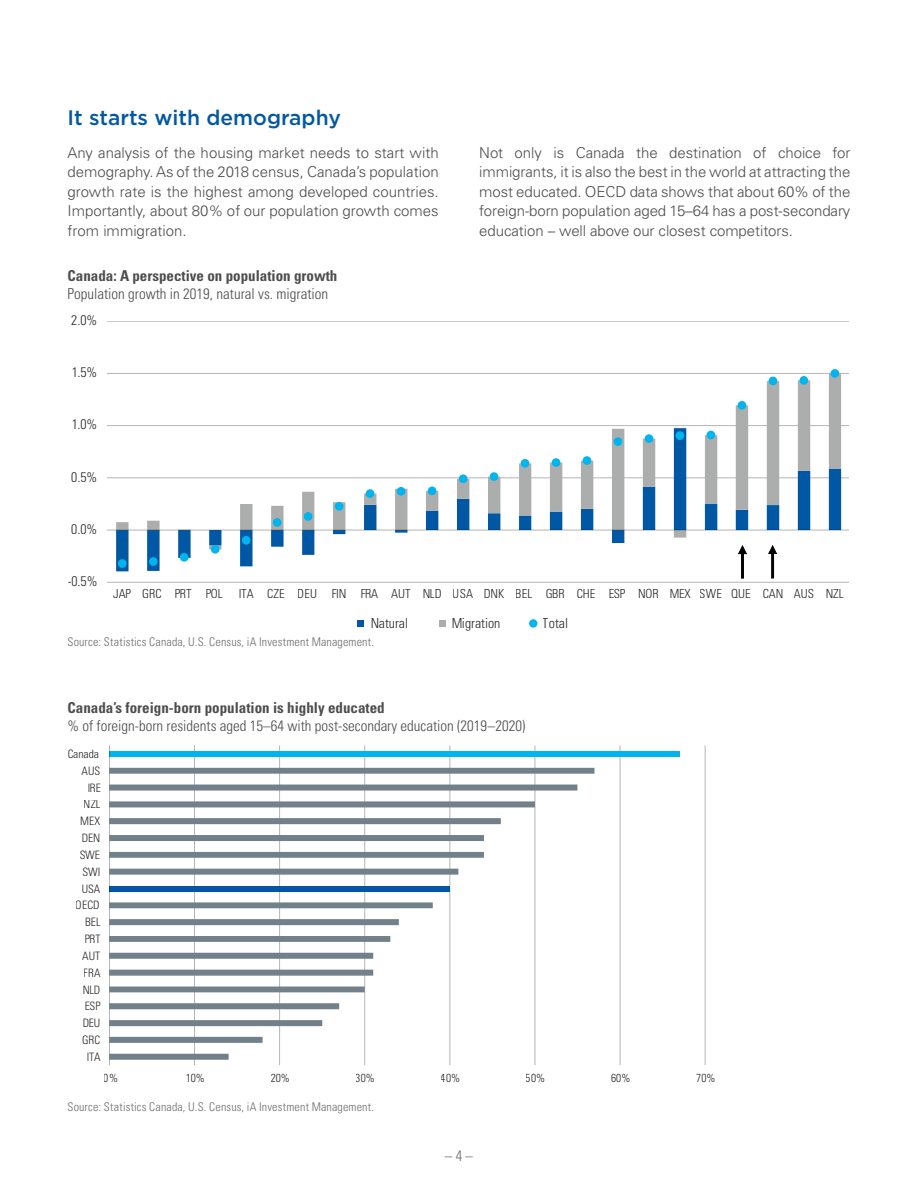
<style>
.page{position:relative;width:918px;height:1188px;background:#fff}
.page>*{position:absolute;margin:0;border:0;box-sizing:border-box;transform-origin:0 0}
.H2_-_heading_v2_-_sp{font:500 21px "Gotham";color:#0058a4}
.p_-_body_copy{font:300 15px/19.5px "Univers LT Pro 45";letter-spacing:-.005em;color:#4d4d4f;text-align:justify}
.t1{font:300 condensed 15px "Univers LT Pro";color:#4d4d4f}
.t2{font:700 condensed 15px "Univers LT Pro";color:#4d4d4f}
.t3{font:300 condensed 15px "Univers LT Pro";color:#6d6e71}
.t4{font:300 condensed 13.8px "Univers LT Pro";color:#000}
.t5{font:300 condensed 12.45px "Univers LT Pro";color:#000}
.t6{font:300 condensed 12px "Univers LT Pro";letter-spacing:.015em;color:#6d6e71}
.t7{font:300 condensed 11.55px "Univers LT Pro";color:#000}
</style>
<div class="page">
<hr style="left:107px;top:582px;width:742px;height:1px;background:#000">
<hr style="left:107px;top:478px;width:742px;height:1px;background:#000">
<hr style="left:107px;top:425px;width:742px;height:1px;background:#000">
<hr style="left:107px;top:373px;width:742px;height:1px;background:#000">
<hr style="left:107px;top:321px;width:742px;height:1px;background:#000">
<svg style="left:116px;top:549px;width:199px;height:22px"></svg>
<svg style="left:116px;top:374px;width:725px;height:175px"></svg>
<hr style="left:107px;top:530px;width:742px;height:1px;background:#000">
<div style="left:119px;top:560px;width:6px;height:7px;background:#00b5ef;border-radius:50%"></div>
<div style="left:118px;top:559px;width:9px;height:9px;border:2px solid #00b5ef;border-radius:50%"></div>
<div style="left:150px;top:558px;width:6px;height:7px;background:#00b5ef;border-radius:50%"></div>
<div style="left:149px;top:557px;width:9px;height:9px;border:2px solid #00b5ef;border-radius:50%"></div>
<div style="left:180px;top:553px;width:9px;height:9px;border:2px solid #00b5ef;border-radius:50%"></div>
<div style="left:211px;top:545px;width:9px;height:9px;border:2px solid #00b5ef;border-radius:50%"></div>
<div style="left:242px;top:536px;width:9px;height:9px;border:2px solid #00b5ef;border-radius:50%"></div>
<div style="left:274px;top:519px;width:6px;height:7px;background:#00b5ef;border-radius:50%"></div>
<div style="left:273px;top:518px;width:8px;height:9px;border:2px solid #00b5ef;border-radius:50%"></div>
<div style="left:305px;top:513px;width:6px;height:7px;background:#00b5ef;border-radius:50%"></div>
<div style="left:304px;top:512px;width:8px;height:9px;border:2px solid #00b5ef;border-radius:50%"></div>
<div style="left:335px;top:502px;width:9px;height:9px;border:2px solid #00b5ef;border-radius:50%"></div>
<div style="left:367px;top:490px;width:6px;height:7px;background:#00b5ef;border-radius:50%"></div>
<div style="left:366px;top:489px;width:8px;height:9px;border:2px solid #00b5ef;border-radius:50%"></div>
<div style="left:397px;top:487px;width:8px;height:9px;border:2px solid #00b5ef;border-radius:50%"></div>
<div style="left:428px;top:487px;width:8px;height:8px;border:2px solid #00b5ef;border-radius:50%"></div>
<div style="left:459px;top:474px;width:8px;height:9px;border:2px solid #00b5ef;border-radius:50%"></div>
<div style="left:490px;top:472px;width:8px;height:9px;border:2px solid #00b5ef;border-radius:50%"></div>
<div style="left:521px;top:459px;width:8px;height:9px;border:2px solid #00b5ef;border-radius:50%"></div>
<div style="left:553px;top:459px;width:6px;height:7px;background:#00b5ef;border-radius:50%"></div>
<div style="left:552px;top:458px;width:8px;height:9px;border:2px solid #00b5ef;border-radius:50%"></div>
<div style="left:584px;top:457px;width:6px;height:7px;background:#00b5ef;border-radius:50%"></div>
<div style="left:583px;top:456px;width:8px;height:9px;border:2px solid #00b5ef;border-radius:50%"></div>
<div style="left:614px;top:437px;width:8px;height:9px;border:2px solid #00b5ef;border-radius:50%"></div>
<div style="left:645px;top:434px;width:8px;height:9px;border:2px solid #00b5ef;border-radius:50%"></div>
<div style="left:676px;top:431px;width:8px;height:9px;border:2px solid #00b5ef;border-radius:50%"></div>
<div style="left:707px;top:431px;width:8px;height:8px;border:2px solid #00b5ef;border-radius:50%"></div>
<div style="left:738px;top:401px;width:8px;height:9px;border:2px solid #00b5ef;border-radius:50%"></div>
<div style="left:769px;top:377px;width:8px;height:8px;border:2px solid #00b5ef;border-radius:50%"></div>
<div style="left:800px;top:376px;width:8px;height:9px;border:2px solid #00b5ef;border-radius:50%"></div>
<div style="left:831px;top:369px;width:8px;height:9px;border:2px solid #00b5ef;border-radius:50%"></div>
<div style="left:357px;top:620px;width:6px;height:7px;background:#0058a4"></div>
<div style="left:439px;top:620px;width:6px;height:7px;background:#abaead"></div>
<div style="left:529px;top:619px;width:8px;height:9px;background:#00b5ef;border-radius:50%"></div>
<svg style="left:738px;top:544px;width:9px;height:35px"></svg>
<svg style="left:768px;top:544px;width:9px;height:35px"></svg>
<hr style="left:194px;top:746px;width:1px;height:319px;background:#000">
<hr style="left:279px;top:746px;width:1px;height:319px;background:#000">
<hr style="left:364px;top:746px;width:1px;height:319px;background:#000">
<hr style="left:450px;top:746px;width:1px;height:319px;background:#000">
<hr style="left:535px;top:746px;width:1px;height:319px;background:#000">
<hr style="left:620px;top:746px;width:1px;height:319px;background:#000">
<hr style="left:705px;top:746px;width:1px;height:319px;background:#000">
<div style="left:109px;top:751px;width:571px;height:6px;background:#00b5ef"></div>
<svg style="left:110px;top:768px;width:484px;height:292px"></svg>
<hr style="left:109px;top:746px;width:1px;height:319px;background:#000">
<h2 class="H2_-_heading_v2_-_sp" style="left:68px;top:104px;width:275px">It starts with demography</h2>
<p class="p_-_body_copy" style="left:68px;top:142px;width:373px">Any analysis of the housing market needs to start with demography. As of the 2018 census, Canada’s population growth rate is the highest among developed countries.<br>Importantly, about 80% of our population growth comes from immigration.</p>
<p class="p_-_body_copy" style="left:479px;top:142px;width:373px">Not only is Canada the destination of choice for immigrants, it is also the best in the world at attracting the most educated. OECD data shows that about 60% of the foreign-born population aged 15–64 has a post-secondary education – well above our closest competitors.</p>
<p class="t2" style="left:68px;top:266px;width:271px">Canada: A perspective on population growth</p>
<p class="t1" style="left:68px;top:283px;width:262px">Population growth in 2019, natural vs. migration</p>
<p class="t4" style="left:71px;top:311px;width:28px">2.0%</p>
<p class="t4" style="left:71px;top:363px;width:28px">1.5%</p>
<p class="t4" style="left:71px;top:415px;width:28px">1.0%</p>
<p class="t4" style="left:71px;top:467px;width:28px">0.5%</p>
<p class="t4" style="left:71px;top:520px;width:28px">0.0%</p>
<p class="t4" style="left:68px;top:572px;width:32px">-0.5%</p>
<p class="t5" style="left:113px;top:585px;width:111px">JAP GRC PRT POL</p>
<p class="t5" style="left:239px;top:585px;width:607px">ITA CZE DEU FIN FRA AUT NLD USA DNK BEL GBR CHE ESP NOR MEX SWE QUE CAN AUS NZL</p>
<p class="t4" style="left:370px;top:614px;width:39px">Natural</p>
<p class="t4" style="left:451px;top:614px;width:51px">Migration</p>
<p class="t4" style="left:543px;top:614px;width:27px">Total</p>
<p class="t6" style="left:68px;top:633px;width:308px">Source: Statistics Canada, U.S. Census, iA Investment Management.</p>
<p class="t2" style="left:68px;top:698px;width:319px">Canada’s foreign-born population is highly educated</p>
<p class="t1" style="left:68px;top:715px;width:459px">% of foreign-born residents aged 15–64 with post-secondary education (2019–2020)</p>
<p class="t7" style="left:68px;top:746px;width:33px">Canada</p>
<p class="t7" style="left:82px;top:763px;width:20px">AUS</p>
<p class="t7" style="left:87px;top:780px;width:15px">IRE</p>
<p class="t7" style="left:84px;top:797px;width:18px">NZL</p>
<p class="t7" style="left:80px;top:813px;width:22px">MEX</p>
<p class="t7" style="left:82px;top:830px;width:20px">DEN</p>
<p class="t7" style="left:79px;top:847px;width:22px">SWE</p>
<p class="t7" style="left:82px;top:864px;width:20px">SWI</p>
<p class="t7" style="left:82px;top:881px;width:20px">USA</p>
<p class="t7" style="left:76px;top:897px;width:25px">OECD</p>
<p class="t7" style="left:85px;top:914px;width:17px">BEL</p>
<p class="t7" style="left:84px;top:931px;width:18px">PRT</p>
<p class="t7" style="left:82px;top:948px;width:20px">AUT</p>
<p class="t7" style="left:84px;top:965px;width:18px">FRA</p>
<p class="t7" style="left:82px;top:982px;width:20px">NLD</p>
<p class="t7" style="left:84px;top:998px;width:18px">ESP</p>
<p class="t7" style="left:82px;top:1015px;width:20px">DEU</p>
<p class="t7" style="left:82px;top:1032px;width:20px">GRC</p>
<p class="t7" style="left:87px;top:1049px;width:16px">ITA</p>
<p class="t7" style="left:104px;top:1070px;width:16px">0%</p>
<p class="t7" style="left:186px;top:1070px;width:21px">10%</p>
<p class="t7" style="left:271px;top:1070px;width:21px">20%</p>
<p class="t7" style="left:356px;top:1070px;width:21px">30%</p>
<p class="t7" style="left:441px;top:1070px;width:21px">40%</p>
<p class="t7" style="left:526px;top:1070px;width:21px">50%</p>
<p class="t7" style="left:611px;top:1070px;width:21px">60%</p>
<p class="t7" style="left:696px;top:1070px;width:21px">70%</p>
<p class="t6" style="left:68px;top:1098px;width:308px">Source: Statistics Canada, U.S. Census, iA Investment Management.</p>
<p class="t3" style="left:445px;top:1146px;width:30px">– 4 –</p>
</div>
